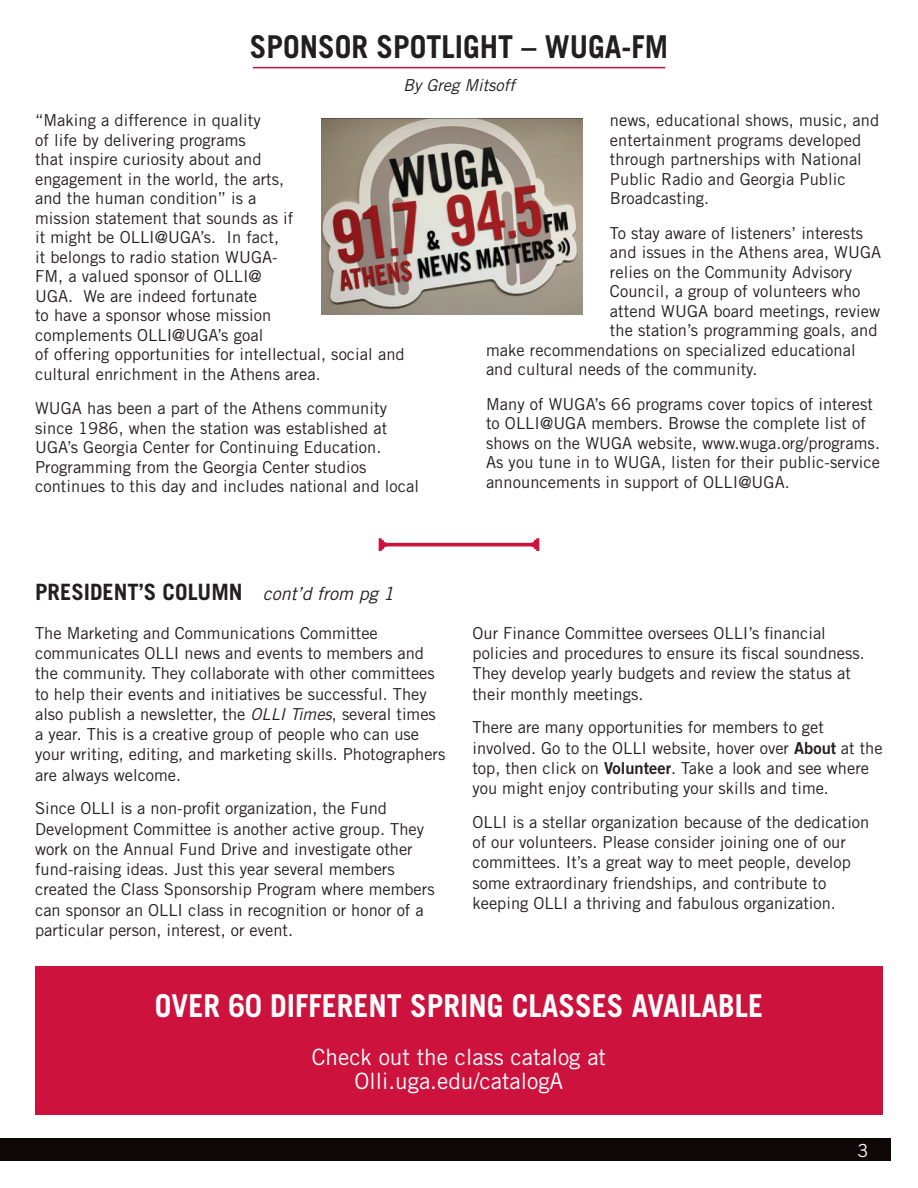
<style>
.page{position:relative;width:918px;height:1188px;background:#fff}
.page>*{position:absolute;margin:0;border:0;box-sizing:border-box;transform-origin:0 0}
.t1{font:700 31.5px "Trade Gothic";color:#fff;scale:.95 1}
.t2{font:700 31.5px "Trade Gothic";color:#231f20;scale:.95 1}
.t3{font:22.5px "Trade Gothic";color:#fff}
.t4{font:700 22.5px "Trade Gothic";color:#231f20}
.t5{font:18px "Trade Gothic";color:#fff}
.t6{font:16.5px/19.5px "Trade Gothic";letter-spacing:.005em;color:#231f20}
.t7{font:italic 16.5px "Trade Gothic";color:#231f20}
.s1{font-weight:400;font-style:italic;font-size:18px}
.s2{font-style:italic}
.s3{font-family:"Trade Gothic Bold Two"}
</style>
<div class="page">
<div style="left:35px;top:966px;width:848px;height:149px;background:#cd123d"></div>
<hr style="left:253px;top:67px;width:412px;height:1px;background:#cd123d">
<img style="left:322px;top:118px;width:261px;height:196px">
<svg style="left:379px;top:538px;width:160px;height:13px"></svg>
<div style="left:0;top:1139px;width:891px;height:22px;background:#0e0607"></div>
<p class="t2" style="left:250px;top:28px;width:442px">SPONSOR SPOTLIGHT – WUGA-FM</p>
<p class="t7" style="left:403px;top:75px;width:113px">By Greg Mitsoff</p>
<p class="t6" style="left:35px;top:110px;width:371px">“Making a difference in quality<br>of life by delivering programs<br>that inspire curiosity about and<br>engagement in the world, the arts,<br>and the human condition” is a<br>mission statement that sounds as if<br>it might be OLLI@UGA’s. In fact,<br>it belongs to radio station WUGA-<br>FM, a valued sponsor of OLLI@<br>UGA. We are indeed fortunate<br>to have a sponsor whose mission<br>complements OLLI@UGA’s goal<br>of offering opportunities for intellectual, social and cultural enrichment in the Athens area.</p>
<p class="t6" style="left:35px;top:398px;width:385px">WUGA has been a part of the Athens community since 1986, when the station was established at UGA’s Georgia Center for Continuing Education.<br>Programming from the Georgia Center studios continues to this day and includes national and local</p>
<p class="t6" style="left:610px;top:110px;width:271px">news, educational shows, music, and entertainment programs developed through partnerships with National<br>Public Radio and Georgia Public<br>Broadcasting.</p>
<p class="t6" style="left:610px;top:223px;width:255px">To stay aware of listeners’ interests</p>
<p class="t6" style="left:610px;top:242px;width:273px">and issues in the Athens area, WUGA</p>
<p class="t6" style="left:610px;top:262px;width:244px">relies on the Community Advisory</p>
<p class="t6" style="left:610px;top:281px;width:252px">Council, a group of volunteers who</p>
<p class="t6" style="left:610px;top:301px;width:272px">attend WUGA board meetings, review</p>
<p class="t6" style="left:610px;top:320px;width:269px">the station’s programming goals, and</p>
<p class="t6" style="left:486px;top:340px;width:371px">make recommendations on specialized educational</p>
<p class="t6" style="left:486px;top:359px;width:273px">and cultural needs of the community.</p>
<p class="t6" style="left:486px;top:394px;width:396px">Many of WUGA’s 66 programs cover topics of interest to OLLI@UGA members. Browse the complete list of shows on the WUGA website, www.wuga.org/programs.<br>As you tune in to WUGA, listen for their public-service announcements in support of OLLI@UGA.</p>
<p class="t4" style="left:35px;top:578px;width:361px">PRESIDENT’S COLUMN <span class="s1">cont’d from pg 1</span></p>
<p class="t6" style="left:35px;top:623px;width:412px;line-height:20.2px">The Marketing and Communications Committee communicates OLLI news and events to members and the community. They collaborate with other committees to help their events and initiatives be successful. They also publish a newsletter, the <span class="s2">OLLI Times</span>, several times a year. This is a creative group of people who can use your writing, editing, and marketing skills. Photographers are always welcome.</p>
<p class="t6" style="left:35px;top:798px;width:401px;line-height:20.2px">Since OLLI is a non-profit organization, the Fund Development Committee is another active group. They work on the Annual Fund Drive and investigate other fund-raising ideas. Just this year several members created the Class Sponsorship Program where members can sponsor an OLLI class in recognition or honor of a particular person, interest, or event.</p>
<p class="t6" style="left:472px;top:623px;width:394px;line-height:20.2px">Our Finance Committee oversees OLLI’s financial policies and procedures to ensure its fiscal soundness.<br>They develop yearly budgets and review the status at their monthly meetings.</p>
<p class="t6" style="left:472px;top:717px;width:412px;line-height:20.2px">There are many opportunities for members to get involved. Go to the OLLI website, hover over <span class="s3">About</span> at the top, then click on <span class="s3">Volunteer</span>. Take a look and see where you might enjoy contributing your skills and time.</p>
<p class="t6" style="left:473px;top:812px;width:398px;line-height:20.2px">OLLI is a stellar organization because of the dedication of our volunteers. Please consider joining one of our committees. It’s a great way to meet people, develop some extraordinary friendships, and contribute to keeping OLLI a thriving and fabulous organization.</p>
<p class="t1" style="left:155px;top:987px;width:642px">OVER 60 DIFFERENT SPRING CLASSES AVAILABLE</p>
<p class="t3" style="left:312px;top:1044px;width:296px">Check out the class catalog at</p>
<p class="t3" style="left:355px;top:1068px;width:210px">Olli.uga.edu/catalogA</p>
<p class="t5" style="left:857px;top:1140px;width:12px">3</p>
</div>
